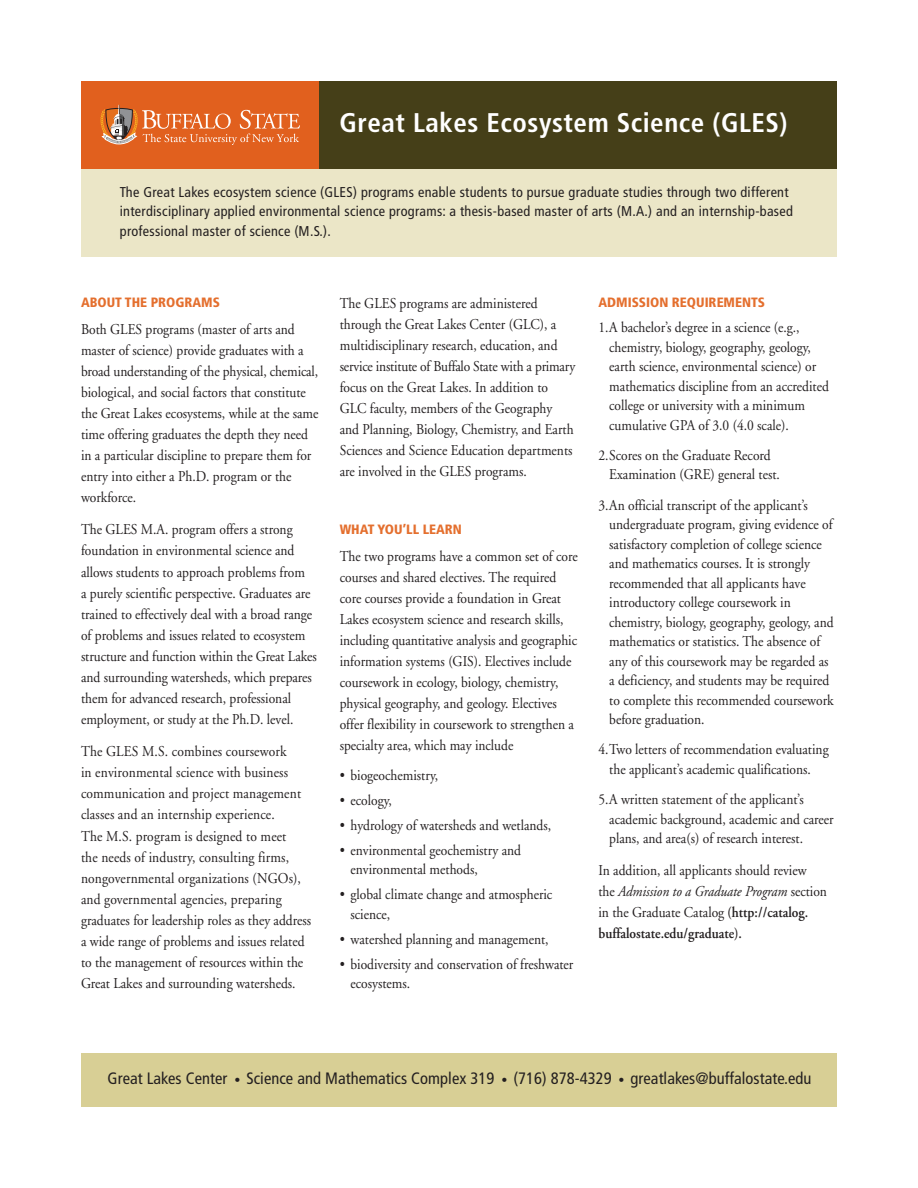
<style>
.page{position:relative;width:918px;height:1188px;background:#fff}
.page>*{position:absolute;margin:0;border:0;box-sizing:border-box;transform-origin:0 0}
.t1{font:700 condensed 27px "Frutiger";letter-spacing:.02em;color:#fff}
.t2{font:condensed 16.5px "Frutiger";letter-spacing:.005em;color:#231f20}
.t3{font:15px/21.1px "Adobe Garamond";color:#231f20;scale:.9 1}
.t4{font:condensed 14.25px/19.5px "Frutiger";letter-spacing:.02em;color:#231f20}
.t5{font:900 condensed 13.5px "Frutiger";color:#e46f2e}
.s1{font-style:italic}
.s2{font-weight:600}
.s3{font-size:12px}
</style>
<div class="page">
<div style="left:81px;top:81px;width:239px;height:88px;background:#e1601e"></div>
<svg style="left:100px;top:105px;width:200px;height:40px"></svg>
<div style="left:320px;top:81px;width:517px;height:88px;background:#453f18"></div>
<div style="left:81px;top:169px;width:756px;height:87px;background:#ebe6c7"></div>
<div style="left:81px;top:1053px;width:756px;height:54px;background:#d8cf95"></div>
<h1 class="t1" style="left:340px;top:112px;width:449px">Great Lakes Ecosystem Science (GLES)</h1>
<p class="t4" style="left:120px;top:183px;width:675px">The Great Lakes ecosystem science (GLES) programs enable students to pursue graduate studies through two different interdisciplinary applied environmental science programs: a thesis-based master of arts (M.A.) and an internship-based professional master of science (M.S.).</p>
<p class="t5" style="left:81px;top:297px;width:140px">ABOUT THE PROGRAMS</p>
<p class="t3" style="left:81px;top:320px;width:265px">Both GLES programs (master of arts and master of science) provide graduates with a broad understanding of the physical, chemical, biological, and social factors that constitute the Great Lakes ecosystems, while at the same time offering graduates the depth they need in a particular discipline to prepare them for entry into either a Ph.D. program or the workforce.</p>
<p class="t3" style="left:81px;top:520px;width:264px">The GLES M.A. program offers a strong foundation in environmental science and allows students to approach problems from<br>a purely scientific perspective. Graduates are trained to effectively deal with a broad range of problems and issues related to ecosystem structure and function within the Great Lakes and surrounding watersheds, which prepares them for advanced research, professional employment, or study at the Ph.D. level.</p>
<p class="t3" style="left:81px;top:742px;width:257px">The GLES M.S. combines coursework<br>in environmental science with business communication and project management classes and an internship experience.<br>The M.S. program is designed to meet<br>the needs of industry, consulting firms, nongovernmental organizations (NGOs), and governmental agencies, preparing graduates for leadership roles as they address a wide range of problems and issues related to the management of resources within the Great Lakes and surrounding watersheds.</p>
<p class="t3" style="left:340px;top:294px;width:263px">The GLES programs are administered through the Great Lakes Center (GLC), a multidisciplinary research, education, and service institute of Buffalo State with a primary focus on the Great Lakes. In addition to GLC faculty, members of the Geography and Planning, Biology, Chemistry, and Earth Sciences and Science Education departments are involved in the GLES programs.</p>
<p class="t5" style="left:340px;top:524px;width:124px">WHAT YOU’LL LEARN</p>
<p class="t3" style="left:340px;top:547px;width:266px">The two programs have a common set of core courses and shared electives. The required core courses provide a foundation in Great Lakes ecosystem science and research skills, including quantitative analysis and geographic information systems (GIS). Electives include coursework in ecology, biology, chemistry, physical geography, and geology. Electives offer flexibility in coursework to strengthen a specialty area, which may include</p>
<p class="t3" style="left:340px;top:766px;width:111px">• biogeochemistry,</p>
<p class="t3" style="left:340px;top:791px;width:59px">• ecology,</p>
<p class="t3" style="left:340px;top:816px;width:236px">• hydrology of watersheds and wetlands,</p>
<p class="t3" style="left:351px;top:842px;width:191px;line-height:19.5px;text-indent:-11px">• environmental geochemistry and environmental methods,</p>
<p class="t3" style="left:351px;top:886px;width:226px;line-height:19.5px;text-indent:-11px">• global climate change and atmospheric science,</p>
<p class="t3" style="left:340px;top:930px;width:234px">• watershed planning and management,</p>
<p class="t3" style="left:351px;top:955px;width:249px;line-height:19.5px;text-indent:-11px">• biodiversity and conservation of freshwater ecosystems.</p>
<p class="t5" style="left:598px;top:297px;width:168px">ADMISSION REQUIREMENTS</p>
<p class="t3" style="left:609px;top:319px;width:246px;line-height:19.5px;text-indent:-11px">1.A bachelor’s degree in a science (e.g., chemistry, biology, geography, geology, earth science, environmental science) or mathematics discipline from an accredited college or university with a minimum cumulative GPA of 3.0 (4.0 scale).</p>
<p class="t3" style="left:609px;top:447px;width:191px;line-height:19.5px;text-indent:-11px">2.Scores on the Graduate Record<br>Examination (GRE) general test.</p>
<p class="t3" style="left:609px;top:496px;width:251px;line-height:19.5px;text-indent:-11px">3.An official transcript of the applicant’s undergraduate program, giving evidence of satisfactory completion of college science and mathematics courses. It is strongly recommended that all applicants have introductory college coursework in chemistry, biology, geography, geology, and mathematics or statistics. The absence of any of this coursework may be regarded as a deficiency, and students may be required to complete this recommended coursework before graduation.</p>
<p class="t3" style="left:598px;top:741px;width:257px;line-height:19.5px;text-align:center">4.Two letters of recommendation evaluating the applicant’s academic qualifications.</p>
<p class="t3" style="left:609px;top:791px;width:251px;line-height:19.5px;text-indent:-11px">5.A written statement of the applicant’s academic background, academic and career plans, and area(s) of research interest.</p>
<p class="t3" style="left:598px;top:861px;width:255px">In addition, all applicants should review<br>the <span class="s1">Admission to a Graduate Program</span> section in the Graduate Catalog <span class="s2">(http://catalog. buffalostate.edu/graduate).</span></p>
<p class="t2" style="left:108px;top:1072px;width:706px">Great Lakes Center <span class="s3">•</span> Science and Mathematics Complex 319 <span class="s3">•</span> (716) 878-4329 <span class="s3">•</span> greatlakes@buffalostate.edu</p>
</div>
